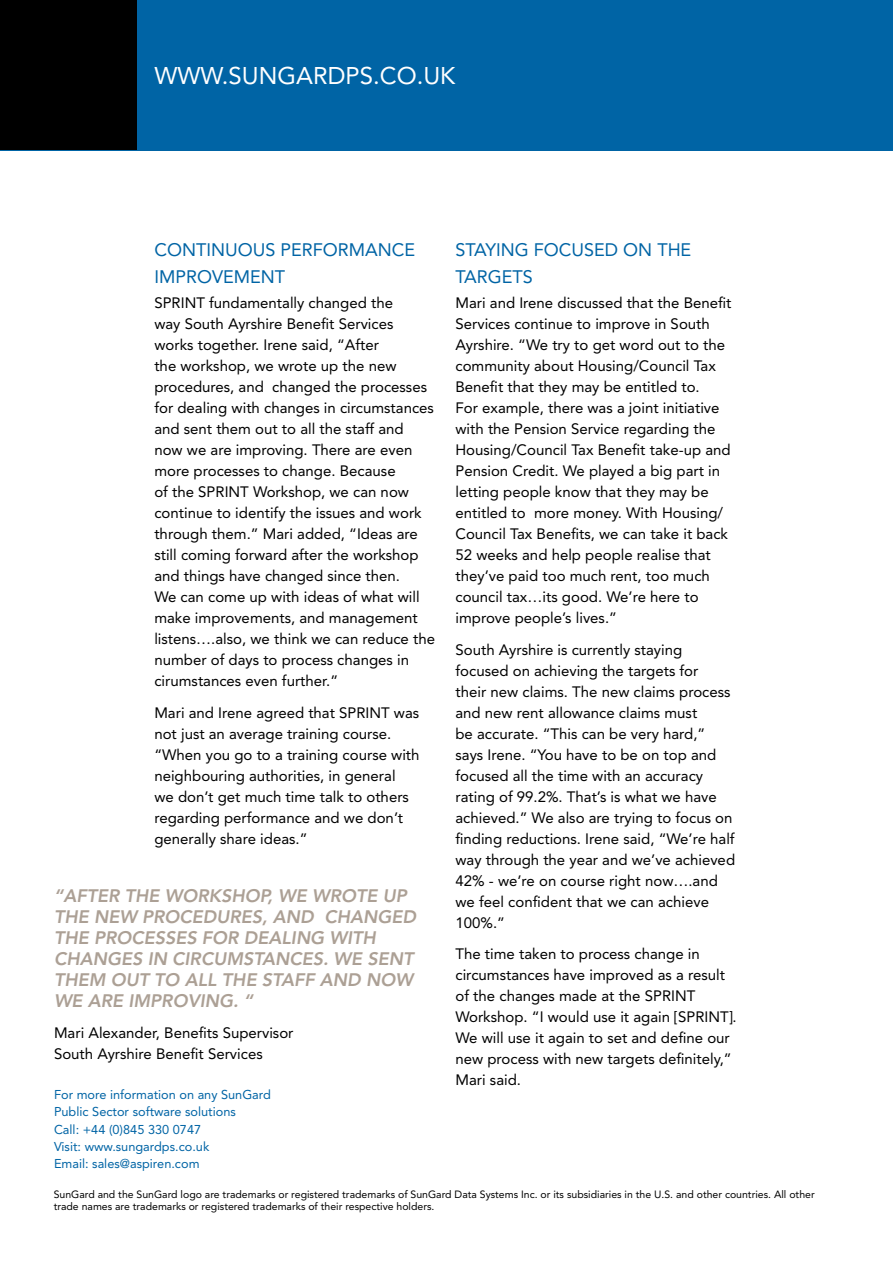
<style>
.page{position:relative;width:893px;height:1263px;background:#fff}
.page>*{position:absolute;margin:0;border:0;box-sizing:border-box;transform-origin:0 0}
.t1{font:24px "Avenir";color:#fff}
.t2{font:italic 800 18px/21px "Avenir";color:#aca095}
.t3{font:18px "Avenir";color:#0064a5}
.t4{font:15px/21px "Avenir";color:#000}
.t5{font:12.75px/17.2px "Avenir";color:#0064a5}
.t6{font:10.5px/12px "Avenir";color:#000}
</style>
<div class="page">
<div style="left:0;top:0;width:893px;height:150px;background:#0064a5"></div>
<div style="left:0;top:0;width:136px;height:150px;background:#000"></div>
<h1 class="t1" style="left:154px;top:62px;width:25px">ww</h1>
<h1 class="t1" style="left:346px;top:62px;width:111px">.com.co.uk</h1>
<h1 class="t1" style="left:154px;top:62px;width:25px">www</h1>
<h1 class="t1" style="left:222px;top:62px;width:24px">.sungardps</h1>
<h1 class="t1" style="left:411px;top:62px;width:24px">/aspiren</h1>
<p class="t3" style="left:154px;top:239px;width:26px">Continuous</p>
<p class="t3" style="left:280px;top:239px;width:24px">Performance</p>
<p class="t3" style="left:154px;top:266px;width:19px">Impro</p>
<p class="t3" style="left:212px;top:266px;width:25px">vement</p>
<p class="t4" style="left:154px;top:293px;width:282px">SPRINT fundamentally changed the<br>way South Ayrshire Benefit Services works together. Irene said, “After<br>the workshop, we wrote up the new procedures, and changed the processes for dealing with changes in circumstances and sent them out to all the staff and now we are improving. There are even more processes to change. Because<br>of the SPRINT Workshop, we can now continue to identify the issues and work through them.” Mari added, “Ideas are still coming forward after the workshop and things have changed since then.<br>We can come up with ideas of what will make improvements, and management listens….also, we think we can reduce the number of days to process changes in cirumstances even further.”</p>
<p class="t4" style="left:154px;top:702px;width:267px">Mari and Irene agreed that SPRINT was not just an average training course. “When you go to a training course with neighbouring authorities, in general<br>we don’t get much time talk to others regarding performance and we don’t generally share ideas.”</p>
<p class="t2" style="left:54px;top:885px;width:364px">“AFTER THE WORKSHOP, WE WROTE UP<br>THE NEW PROCEDURES, AND CHANGED<br>THE PROCESSES FOR DEALING WITH<br>CHANGES IN CIRCUMSTANCES. WE SENT<br>THEM OUT TO ALL THE STAFF AND NOW<br>WE ARE IMPROVING. “</p>
<p class="t4" style="left:54px;top:1022px;width:241px">Mari Alexander, Benefits Supervisor<br>South Ayrshire Benefit Services</p>
<p class="t5" style="left:54px;top:1086px;width:218px">For more information on any SunGard<br>Public Sector software solutions<br>Call: +44 (0)845 330 0747<br>Visit: www.sungardps.co.uk<br>Email: sales@aspiren.com</p>
<p class="t3" style="left:455px;top:239px;width:22px">Staying</p>
<p class="t3" style="left:534px;top:239px;width:24px">Focused</p>
<p class="t3" style="left:623px;top:239px;width:47px">on the</p>
<p class="t3" style="left:455px;top:266px;width:21px">Targets</p>
<p class="t4" style="left:455px;top:293px;width:277px">Mari and Irene discussed that the Benefit Services continue to improve in South Ayrshire. “We try to get word out to the community about Housing/Council Tax Benefit that they may be entitled to.<br>For example, there was a joint initiative with the Pension Service regarding the Housing/Council Tax Benefit take-up and Pension Credit. We played a big part in letting people know that they may be entitled to more money. With Housing/ Council Tax Benefits, we can take it back 52 weeks and help people realise that they’ve paid too much rent, too much council tax…its good. We’re here to improve people’s lives.”</p>
<p class="t4" style="left:455px;top:639px;width:281px">South Ayrshire is currently staying focused on achieving the targets for<br>their new claims. The new claims process and new rent allowance claims must<br>be accurate. “This can be very hard,” says Irene. “You have to be on top and focused all the time with an accuracy rating of 99.2%. That’s is what we have achieved.” We also are trying to focus on finding reductions. Irene said, “We’re half way through the year and we’ve achieved 42% - we’re on course right now….and we feel confident that we can achieve 100%.”</p>
<p class="t4" style="left:455px;top:944px;width:283px">The time taken to process change in circumstances have improved as a result of the changes made at the SPRINT Workshop. “I would use it again [SPRINT].<br>We will use it again to set and define our new process with new targets definitely,” Mari said.</p>
<p class="t6" style="left:54px;top:1188px;width:762px">SunGard and the SunGard logo are trademarks or registered trademarks of SunGard Data Systems Inc. or its subsidiaries in the U.S. and other countries. All other trade names are trademarks or registered trademarks of their respective holders.</p>
</div>
